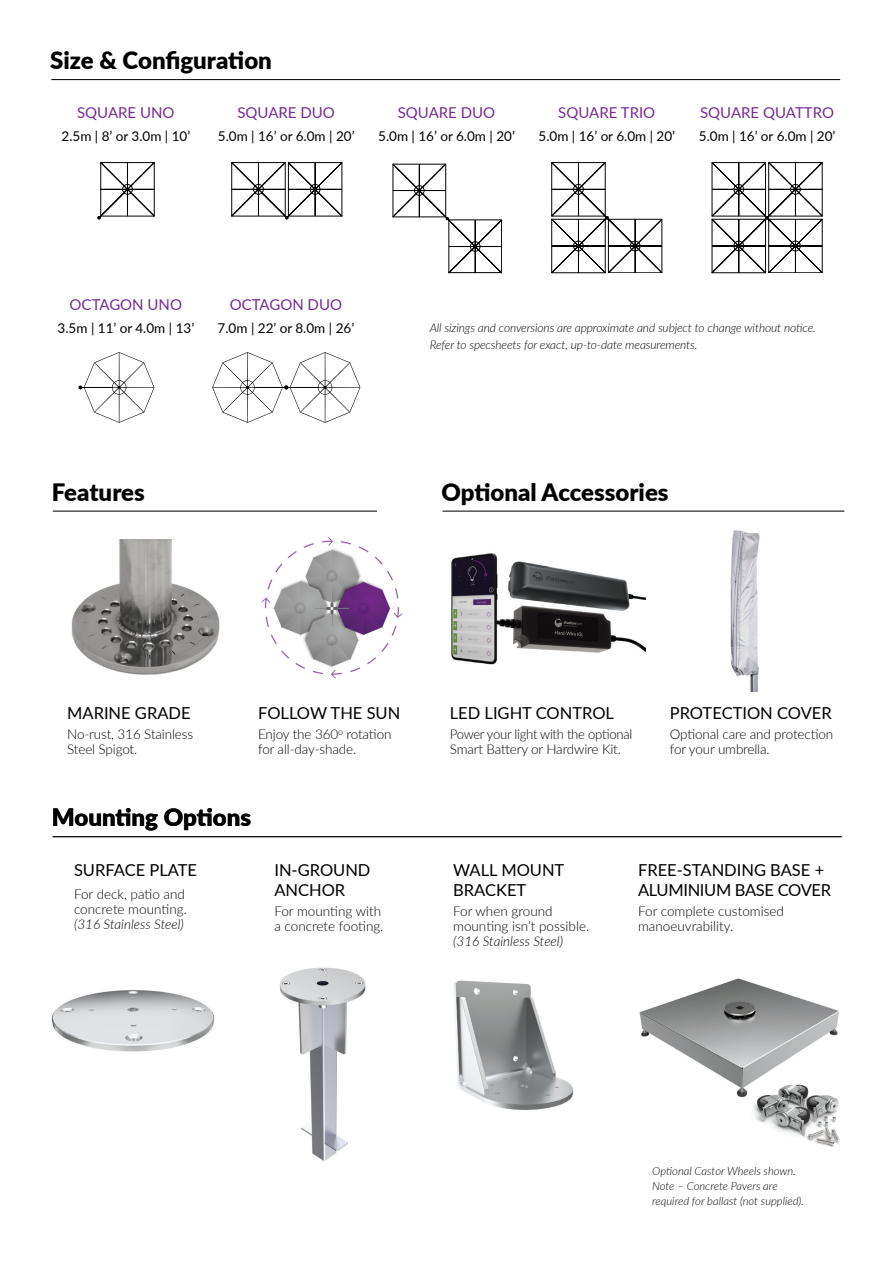
<style>
.page{position:relative;width:893px;height:1263px;background:#fff}
.page>*{position:absolute;margin:0;border:0;box-sizing:border-box;transform-origin:0 0}
.t1{font:900 24px "Lato";color:#000}
.t2{font:16.5px/19.8px "Lato";color:#000}
.t3{font:16.5px "Lato";letter-spacing:-.02em;color:#000}
.t4{font:15px "Lato";color:#772a91}
.t5{font:300 13.5px/15px "Lato";letter-spacing:-.01em;color:#000}
.t6{font:13.5px "Lato";color:#000}
.t7{font:italic 300 12px/16.5px "Lato";letter-spacing:-.01em;color:#000}
.t8{font:italic 300 11.25px "Lato";color:#000}
.s1{font-style:italic}
</style>
<div class="page">
<hr style="left:51px;top:79px;width:789px;height:1px;background:#0d0d0d">
<svg style="left:232px;top:162px;width:110px;height:57px"></svg>
<svg style="left:212px;top:352px;width:148px;height:71px"></svg>
<hr style="left:288px;top:387px;width:30px;height:1px;background:#040503">
<svg style="left:78px;top:352px;width:76px;height:71px"></svg>
<hr style="left:82px;top:387px;width:30px;height:1px;background:#040503">
<svg style="left:392px;top:164px;width:110px;height:109px"></svg>
<svg style="left:551px;top:162px;width:111px;height:111px"></svg>
<svg style="left:711px;top:162px;width:112px;height:111px"></svg>
<svg style="left:97px;top:162px;width:57px;height:57px"></svg>
<hr style="left:53px;top:511px;width:324px;height:1px;background:#0d0d0d">
<hr style="left:442px;top:511px;width:402px;height:1px;background:#0d0d0d">
<img style="left:730px;top:530px;width:30px;height:162px">
<img style="left:71px;top:540px;width:149px;height:135px">
<img style="left:261px;top:537px;width:142px;height:142px">
<img style="left:451px;top:553px;width:195px;height:112px">
<hr style="left:53px;top:836px;width:789px;height:1px;background:#0d0d0d">
<img style="left:279px;top:967px;width:87px;height:194px">
<img style="left:639px;top:978px;width:200px;height:120px">
<img style="left:51px;top:990px;width:164px;height:62px">
<img style="left:454px;top:980px;width:119px;height:130px">
<img style="left:750px;top:1083px;width:90px;height:64px">
<p class="t1" style="left:50px;top:42px;width:223px">Size &amp; Configuration</p>
<p class="t4" style="left:77px;top:102px;width:99px">SQUARE UNO</p>
<p class="t4" style="left:237px;top:102px;width:99px">SQUARE DUO</p>
<p class="t4" style="left:398px;top:102px;width:99px">SQUARE DUO</p>
<p class="t4" style="left:558px;top:102px;width:98px">SQUARE TRIO</p>
<p class="t4" style="left:700px;top:102px;width:135px">SQUARE QUATTRO</p>
<p class="t6" style="left:62px;top:127px;width:130px">2.5m | 8’ or 3.0m | 10’</p>
<p class="t6" style="left:218px;top:127px;width:138px">5.0m | 16’ or 6.0m | 20’</p>
<p class="t6" style="left:378px;top:127px;width:138px">5.0m | 16’ or 6.0m | 20’</p>
<p class="t6" style="left:538px;top:127px;width:138px">5.0m | 16’ or 6.0m | 20’</p>
<p class="t6" style="left:699px;top:127px;width:138px">5.0m | 16’ or 6.0m | 20’</p>
<p class="t4" style="left:70px;top:294px;width:114px">OCTAGON UNO</p>
<p class="t6" style="left:58px;top:319px;width:138px">3.5m | 11’ or 4.0m | 13’</p>
<p class="t4" style="left:230px;top:294px;width:114px">OCTAGON DUO</p>
<p class="t6" style="left:218px;top:319px;width:138px">7.0m | 22’ or 8.0m | 26’</p>
<p class="t7" style="left:430px;top:319px;width:388px">All sizings and conversions are approximate and subject to change without notice.<br>Refer to specsheets for exact, up-to-date measurements.</p>
<p class="t1" style="left:52px;top:474px;width:95px">Features</p>
<p class="t1" style="left:441px;top:474px;width:229px">Optional Accessories</p>
<p class="t2" style="left:67px;top:702px;width:125px">MARINE GRADE</p>
<p class="t2" style="left:258px;top:702px;width:144px">FOLLOW THE SUN</p>
<p class="t2" style="left:450px;top:702px;width:166px">LED LIGHT CONTROL</p>
<p class="t2" style="left:670px;top:702px;width:163px">PROTECTION COVER</p>
<p class="t5" style="left:67px;top:726px;width:127px">No-rust, 316 Stainless<br>Steel Spigot.</p>
<p class="t5" style="left:258px;top:726px;width:135px">Enjoy the 360<sup>o</sup> rotation for all-day-shade.</p>
<p class="t5" style="left:450px;top:726px;width:184px">Power your light with the optional<br>Smart Battery or Hardwire Kit.</p>
<p class="t5" style="left:670px;top:726px;width:165px">Optional care and protection for your umbrella.</p>
<p class="t1" style="left:52px;top:799px;width:201px">Mounting Options</p>
<p class="t2" style="left:74px;top:859px;width:125px">SURFACE PLATE</p>
<p class="t5" style="left:74px;top:886px;width:114px">For deck, patio and concrete mounting. <span class="s1">(316 Stainless Steel)</span></p>
<p class="t2" style="left:274px;top:859px;width:98px">IN-GROUND<br>ANCHOR</p>
<p class="t5" style="left:274px;top:903px;width:111px">For mounting with a concrete footing.</p>
<p class="t2" style="left:453px;top:859px;width:113px">WALL MOUNT<br>BRACKET</p>
<p class="t5" style="left:453px;top:903px;width:138px">For when ground mounting isn’t possible. <span class="s1">(316 Stainless Steel)</span></p>
<p class="t2" style="left:638px;top:859px;width:188px">FREE-STANDING BASE +</p>
<p class="t3" style="left:638px;top:878px;width:194px">ALUMINIUM BASE COVER</p>
<p class="t5" style="left:638px;top:903px;width:147px">For complete customised manoeuvrability.</p>
<p class="t8" style="left:652px;top:1163px;width:145px">Optional Castor Wheels shown.</p>
<p class="t8" style="left:652px;top:1178px;width:127px">Note – Concrete Pavers are</p>
<p class="t8" style="left:652px;top:1193px;width:153px">required for ballast (not supplied).</p>
</div>
